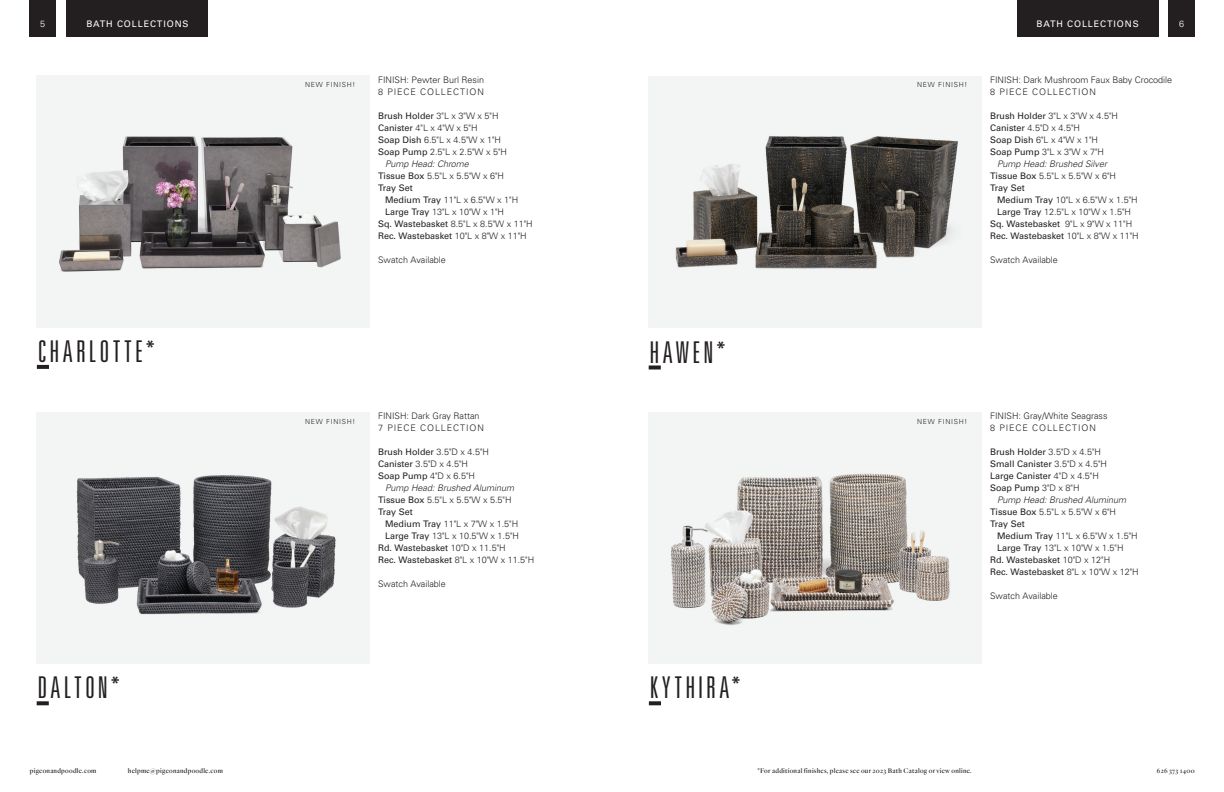
<style>
.page{position:relative;width:1224px;height:792px;background:#fff}
.page>*{position:absolute;margin:0;border:0;box-sizing:border-box;transform-origin:0 0}
.collection-names{font:30px "Univers LT 49 Lt Ult Cn";letter-spacing:.11em;color:#231f20}
.product_copy{font:9px "Univers LT 45 Lt";color:#231f20}
.t1{font:9px "Univers LT 55 Rm";color:#231f20}
.t2{font:9px "Univers LT 45 Lt Obl";color:#231f20}
.product_copy-2{font:9px "Univers LT 45 Lt";letter-spacing:.1em;color:#231f20}
.page-section{font:9px "Univers LT 55 Rm";letter-spacing:.1em;color:#fff}
.t3{font:9px "Univers LT 45 Lt";color:#fff}
.footers{font:500 7px "Quarto";letter-spacing:.04em;color:#231f20}
.t4{font:7px "Univers LT 45 Lt";letter-spacing:.1em;color:#231f20}
.s1{font-family:"Univers LT 45 Lt"}
.s2{font-family:"Univers LT 55 Rm"}
</style>
<div class="page">
<img style="left:36px;top:412px;width:334px;height:252px">
<img style="left:36px;top:76px;width:334px;height:252px">
<svg style="left:37px;top:701px;width:12px;height:4px"></svg>
<svg style="left:37px;top:365px;width:12px;height:4px"></svg>
<div style="left:1017px;top:1px;width:141px;height:36px;background:#231f20"></div>
<div style="left:67px;top:1px;width:141px;height:36px;background:#231f20"></div>
<div style="left:1017px;top:0;width:141px;height:12px;background:#231f20"></div>
<div style="left:67px;top:0;width:141px;height:12px;background:#231f20"></div>
<img style="left:649px;top:412px;width:333px;height:252px">
<img style="left:649px;top:76px;width:333px;height:252px">
<svg style="left:649px;top:701px;width:12px;height:4px"></svg>
<svg style="left:649px;top:366px;width:12px;height:4px"></svg>
<div style="left:29px;top:1px;width:27px;height:36px;background:#231f20"></div>
<div style="left:29px;top:0;width:27px;height:10px;background:#231f20"></div>
<div style="left:1168px;top:1px;width:27px;height:36px;background:#231f20"></div>
<div style="left:1168px;top:0;width:27px;height:10px;background:#231f20"></div>
<p class="page-section" style="left:86px;top:19px;width:104px">BATH COLLECTIONS</p>
<p class="page-section" style="left:1037px;top:19px;width:104px">BATH COLLECTIONS</p>
<p class="t3" style="left:40px;top:18px;width:7px">5</p>
<p class="t3" style="left:1179px;top:18px;width:7px">6</p>
<p class="collection-names" style="left:38px;top:336px;width:118px">CHARLOTTE*</p>
<p class="collection-names" style="left:37px;top:672px;width:84px">DALTON*</p>
<p class="t4" style="left:305px;top:81px;width:52px">NEW FINISH!</p>
<p class="product_copy" style="left:378px;top:74px;width:108px">FINISH: Pewter Burl Resin</p>
<p class="product_copy-2" style="left:378px;top:86px;width:107px">8 PIECE COLLECTION</p>
<p class="t1" style="left:378px;top:110px;width:122px">Brush Holder <span class="s1">3"L x 3"W x 5"H</span></p>
<p class="product_copy" style="left:378px;top:122px;width:101px"><span class="s2">Canister</span> 4"L x 4"W x 5"H</p>
<p class="product_copy" style="left:378px;top:134px;width:125px"><span class="s2">Soap Dish</span> 6.5"L x 4.5"W x 1"H</p>
<p class="product_copy" style="left:378px;top:146px;width:131px"><span class="s2">Soap Pump</span> 2.5"L x 2.5"W x 5"H</p>
<p class="t2" style="left:385px;top:158px;width:85px">Pump Head: Chrome</p>
<p class="product_copy" style="left:378px;top:170px;width:128px"><span class="s2">Tissue Box</span> 5.5"L x 5.5"W x 6"H</p>
<p class="t1" style="left:378px;top:182px;width:36px">Tray Set</p>
<p class="product_copy" style="left:385px;top:194px;width:135px"><span class="s2">Medium Tray</span> 11"L x 6.5"W x 1"H</p>
<p class="product_copy" style="left:385px;top:206px;width:120px"><span class="s2">Large Tray</span> 13"L x 10"W x 1"H</p>
<p class="product_copy" style="left:378px;top:218px;width:156px"><span class="s2">Sq. Wastebasket</span> 8.5"L x 8.5"W x 11"H</p>
<p class="t1" style="left:378px;top:230px;width:150px">Rec. Wastebasket <span class="s1">10"L x 8"W x 11"H</span></p>
<p class="product_copy" style="left:378px;top:254px;width:69px">Swatch Available</p>
<p class="t4" style="left:305px;top:417px;width:52px">NEW FINISH!</p>
<p class="product_copy" style="left:378px;top:411px;width:103px">FINISH: Dark Gray Rattan</p>
<p class="product_copy-2" style="left:378px;top:423px;width:107px">7 PIECE COLLECTION</p>
<p class="t1" style="left:378px;top:447px;width:113px">Brush Holder <span class="s1">3.5"D x 4.5"H</span></p>
<p class="product_copy" style="left:378px;top:459px;width:92px"><span class="s2">Canister</span> 3.5"D x 4.5"H</p>
<p class="product_copy" style="left:378px;top:471px;width:99px"><span class="s2">Soap Pump</span> 4"D x 6.5"H</p>
<p class="t2" style="left:385px;top:483px;width:131px">Pump Head: Brushed Aluminum</p>
<p class="product_copy" style="left:378px;top:495px;width:135px"><span class="s2">Tissue Box</span> 5.5"L x 5.5"W x 5.5"H</p>
<p class="t1" style="left:378px;top:507px;width:36px">Tray Set</p>
<p class="product_copy" style="left:385px;top:519px;width:135px"><span class="s2">Medium Tray</span> 11"L x 7"W x 1.5"H</p>
<p class="product_copy" style="left:385px;top:531px;width:135px"><span class="s2">Large Tray</span> 13"L x 10.5"W x 1.5"H</p>
<p class="t1" style="left:378px;top:543px;width:129px">Rd. Wastebasket <span class="s1">10"D x 11.5"H</span></p>
<p class="t1" style="left:378px;top:555px;width:158px">Rec. Wastebasket <span class="s1">8"L x 10"W x 11.5"H</span></p>
<p class="product_copy" style="left:378px;top:579px;width:69px">Swatch Available</p>
<p class="collection-names" style="left:650px;top:336px;width:77px">HAWEN*</p>
<p class="collection-names" style="left:650px;top:672px;width:92px">KYTHIRA*</p>
<p class="t4" style="left:917px;top:81px;width:52px">NEW FINISH!</p>
<p class="product_copy" style="left:990px;top:75px;width:184px">FINISH: Dark Mushroom Faux Baby Crocodile</p>
<p class="product_copy-2" style="left:990px;top:87px;width:107px">8 PIECE COLLECTION</p>
<p class="product_copy" style="left:990px;top:111px;width:130px"><span class="s2">Brush Holder</span> 3"L x 3"W x 4.5"H</p>
<p class="product_copy" style="left:990px;top:123px;width:92px"><span class="s2">Canister</span> 4.5"D x 4.5"H</p>
<p class="product_copy" style="left:990px;top:135px;width:110px"><span class="s2">Soap Dish</span> 6"L x 4"W x 1"H</p>
<p class="product_copy" style="left:990px;top:147px;width:116px"><span class="s2">Soap Pump</span> 3"L x 3"W x 7"H</p>
<p class="t2" style="left:997px;top:159px;width:112px">Pump Head: Brushed Silver</p>
<p class="product_copy" style="left:990px;top:171px;width:128px"><span class="s2">Tissue Box</span> 5.5"L x 5.5"W x 6"H</p>
<p class="t1" style="left:990px;top:183px;width:36px">Tray Set</p>
<p class="product_copy" style="left:997px;top:195px;width:142px"><span class="s2">Medium Tray</span> 10"L x 6.5"W x 1.5"H</p>
<p class="product_copy" style="left:997px;top:207px;width:135px"><span class="s2">Large Tray</span> 12.5"L x 10"W x 1.5"H</p>
<p class="t1" style="left:990px;top:219px;width:144px">Sq. Wastebasket <span class="s1">9"L x 9"W x 11"H</span></p>
<p class="t1" style="left:990px;top:231px;width:150px">Rec. Wastebasket <span class="s1">10"L x 8"W x 11"H</span></p>
<p class="product_copy" style="left:990px;top:255px;width:69px">Swatch Available</p>
<p class="t4" style="left:917px;top:417px;width:52px">NEW FINISH!</p>
<p class="product_copy" style="left:990px;top:411px;width:119px">FINISH: Gray/White Seagrass</p>
<p class="product_copy-2" style="left:990px;top:423px;width:107px">8 PIECE COLLECTION</p>
<p class="t1" style="left:990px;top:447px;width:113px">Brush Holder <span class="s1">3.5"D x 4.5"H</span></p>
<p class="t1" style="left:990px;top:459px;width:119px">Small Canister <span class="s1">3.5"D x 4.5"H</span></p>
<p class="t1" style="left:990px;top:471px;width:110px">Large Canister <span class="s1">4"D x 4.5"H</span></p>
<p class="t1" style="left:990px;top:483px;width:91px">Soap Pump <span class="s1">3"D x 8"H</span></p>
<p class="t2" style="left:997px;top:495px;width:131px">Pump Head: Brushed Aluminum</p>
<p class="product_copy" style="left:990px;top:507px;width:128px"><span class="s2">Tissue Box</span> 5.5"L x 5.5"W x 6"H</p>
<p class="t1" style="left:990px;top:519px;width:36px">Tray Set</p>
<p class="product_copy" style="left:997px;top:531px;width:142px"><span class="s2">Medium Tray</span> 11"L x 6.5"W x 1.5"H</p>
<p class="product_copy" style="left:997px;top:543px;width:128px"><span class="s2">Large Tray</span> 13"L x 10"W x 1.5"H</p>
<p class="t1" style="left:990px;top:555px;width:122px">Rd. Wastebasket <span class="s1">10"D x 12"H</span></p>
<p class="t1" style="left:990px;top:567px;width:150px">Rec. Wastebasket <span class="s1">8"L x 10"W x 12"H</span></p>
<p class="product_copy" style="left:990px;top:591px;width:69px">Swatch Available</p>
<p class="footers" style="left:757px;top:766px;width:216px">*For additional finishes, please see our 2023 Bath Catalog or view online.</p>
<p class="footers" style="left:30px;top:766px;width:68px">pigeonandpoodle.com</p>
<p class="footers" style="left:128px;top:766px;width:96px">helpme@pigeonandpoodle.com</p>
<p class="footers" style="left:1157px;top:766px;width:39px">626 373 1400</p>
</div>
